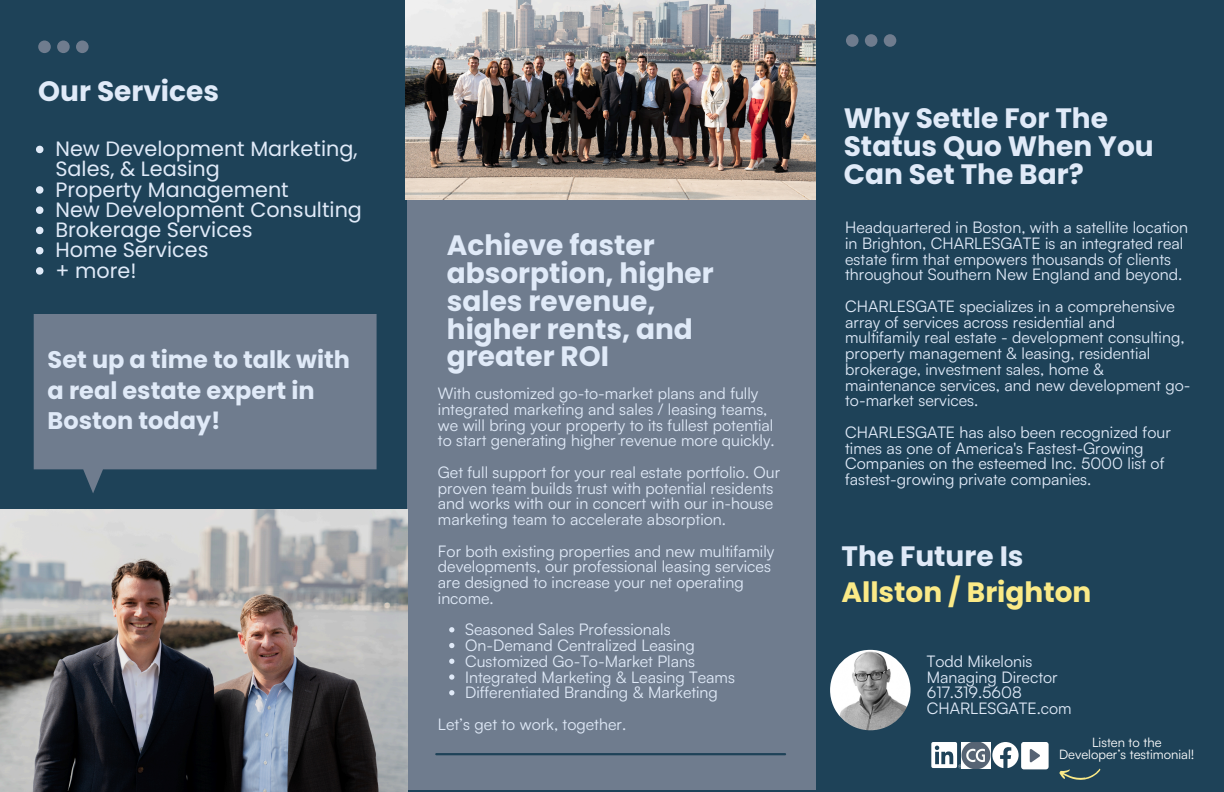
<style>
.page{position:relative;width:1224px;height:792px;background:#1e4258}
.page>*{position:absolute;margin:0;border:0;box-sizing:border-box;transform-origin:0 0}
.t1{font:700 28px/27.8px "Poppins";color:#e0eaf8}
.t2{font:700 28px/36px "Poppins";color:#fbea87}
.t3{font:700 24px/30.8px "Poppins";color:#e0eaf8}
.t4{font:20.7px/20.2px "Poppins";color:#e0eaf8}
.t5{font:16px/15.8px "Satoshi";color:#e0eaf8}
.t6{font:13px "Satoshi";color:#fff}
.s1{color:#e0eaf8}
</style>
<div class="page">
<div style="left:408px;top:0;width:408px;height:790px;background:#6f7c8e"></div>
<img style="left:406px;top:0;width:410px;height:200px">
<img style="left:0;top:510px;width:408px;height:282px">
<svg style="left:38px;top:41px;width:50px;height:12px"></svg>
<svg style="left:34px;top:314px;width:343px;height:179px;background:#647487"></svg>
<hr style="left:436px;top:753px;width:349px;height:2px;background:#1e4258">
<svg style="left:846px;top:34px;width:50px;height:13px"></svg>
<img style="left:830px;top:650px;width:81px;height:80px;border-radius:50%">
<svg style="left:992px;top:742px;width:27px;height:26px"></svg>
<svg style="left:931px;top:742px;width:31px;height:26px"></svg>
<img style="left:962px;top:742px;width:28px;height:27px">
<div style="left:1021px;top:742px;width:28px;height:27px;background:#fff;border-radius:3px"></div>
<svg style="left:1030px;top:749px;width:10px;height:13px"></svg>
<svg style="left:1059px;top:769px;width:41px;height:11px"></svg>
<svg style="left:449px;top:627px;width:5px;height:5px"></svg>
<svg style="left:449px;top:643px;width:5px;height:5px"></svg>
<svg style="left:449px;top:659px;width:5px;height:5px"></svg>
<svg style="left:449px;top:674px;width:5px;height:6px"></svg>
<svg style="left:449px;top:690px;width:5px;height:5px"></svg>
<svg style="left:36px;top:146px;width:7px;height:7px"></svg>
<svg style="left:36px;top:186px;width:7px;height:8px"></svg>
<svg style="left:36px;top:206px;width:7px;height:8px"></svg>
<svg style="left:36px;top:227px;width:7px;height:7px"></svg>
<svg style="left:36px;top:247px;width:7px;height:7px"></svg>
<svg style="left:36px;top:267px;width:7px;height:8px"></svg>
<p class="t1" style="left:38px;top:77px;width:182px">Our Services</p>
<p class="t4" style="left:55px;top:139px;width:304px">New Development Marketing,<br>Sales, &amp; Leasing</p>
<h1 class="t4" style="left:55px;top:179px;width:235px">Property Management</h1>
<p class="t4" style="left:55px;top:200px;width:308px">New Development Consulting</p>
<p class="t4" style="left:55px;top:220px;width:199px">Brokerage Services</p>
<p class="t4" style="left:55px;top:240px;width:155px">Home Services</p>
<p class="t4" style="left:55px;top:260px;width:83px">+ more!</p>
<p class="t3" style="left:48px;top:344px;width:304px">Set up a time to talk with a real estate expert in<br>Boston today!</p>
<p class="t1" style="left:447px;top:232px;width:269px">Achieve faster absorption, higher sales revenue, higher rents, and greater ROI</p>
<h1 class="t5" style="left:438px;top:385px;width:338px">With customized go-to-market plans and fully integrated marketing and sales / leasing teams, we will bring your property to its fullest potential to start generating higher revenue more quickly.</h1>
<h4 class="t5" style="left:438px;top:464px;width:344px">Get full support for your real estate portfolio. Our proven team builds trust with potential residents and works with our in concert with our in-house marketing team to accelerate absorption.</h4>
<h4 class="t5" style="left:438px;top:543px;width:338px">For both existing properties and new multifamily developments, our professional leasing services are designed to increase your net operating income.</h4>
<h4 class="t5" style="left:465px;top:621px;width:207px">Seasoned Sales Professionals</h4>
<p class="t5" style="left:465px;top:637px;width:231px">On-Demand Centralized Leasing</p>
<p class="t5" style="left:465px;top:653px;width:231px">Customized Go-To-Market Plans</p>
<p class="t5" style="left:465px;top:669px;width:271px">Integrated Marketing &amp; Leasing Teams</p>
<p class="t5" style="left:465px;top:684px;width:254px">Differentiated Branding &amp; Marketing</p>
<p class="t5" style="left:438px;top:716px;width:190px">Let’s get to work, together.</p>
<p class="t1" style="left:844px;top:105px;width:311px">Why Settle For The<br>Status Quo When You<br>Can Set The Bar?</p>
<p class="t5" style="left:845px;top:219px;width:345px">Headquartered in Boston, with a satellite location in Brighton, CHARLESGATE is an integrated real estate firm that empowers thousands of clients throughout Southern New England and beyond.</p>
<h1 class="t5" style="left:845px;top:298px;width:347px">CHARLESGATE specializes in a comprehensive array of services across residential and multifamily real estate - development consulting, property management &amp; leasing, residential brokerage, investment sales, home &amp; maintenance services, and new development go&shy;to-market services.</h1>
<h4 class="t5" style="left:845px;top:424px;width:327px">CHARLESGATE has also been recognized four times as one of America's Fastest-Growing Companies on the esteemed Inc. 5000 list of fastest-growing private companies.</h4>
<h2 class="t2" style="left:841px;top:538px;width:252px"><span class="s1">The Future Is<br></span>Allston / Brighton</h2>
<h4 class="t5" style="left:927px;top:653px;width:147px">Todd Mikelonis<br>Managing Director<br>617.319.5608<br>CHARLESGATE.com</h4>
<h4 class="t6" style="left:1092px;top:734px;width:71px">Listen to the</h4>
<h4 class="t6" style="left:1059px;top:746px;width:137px">Developer’s testimonial!</h4>
</div>
